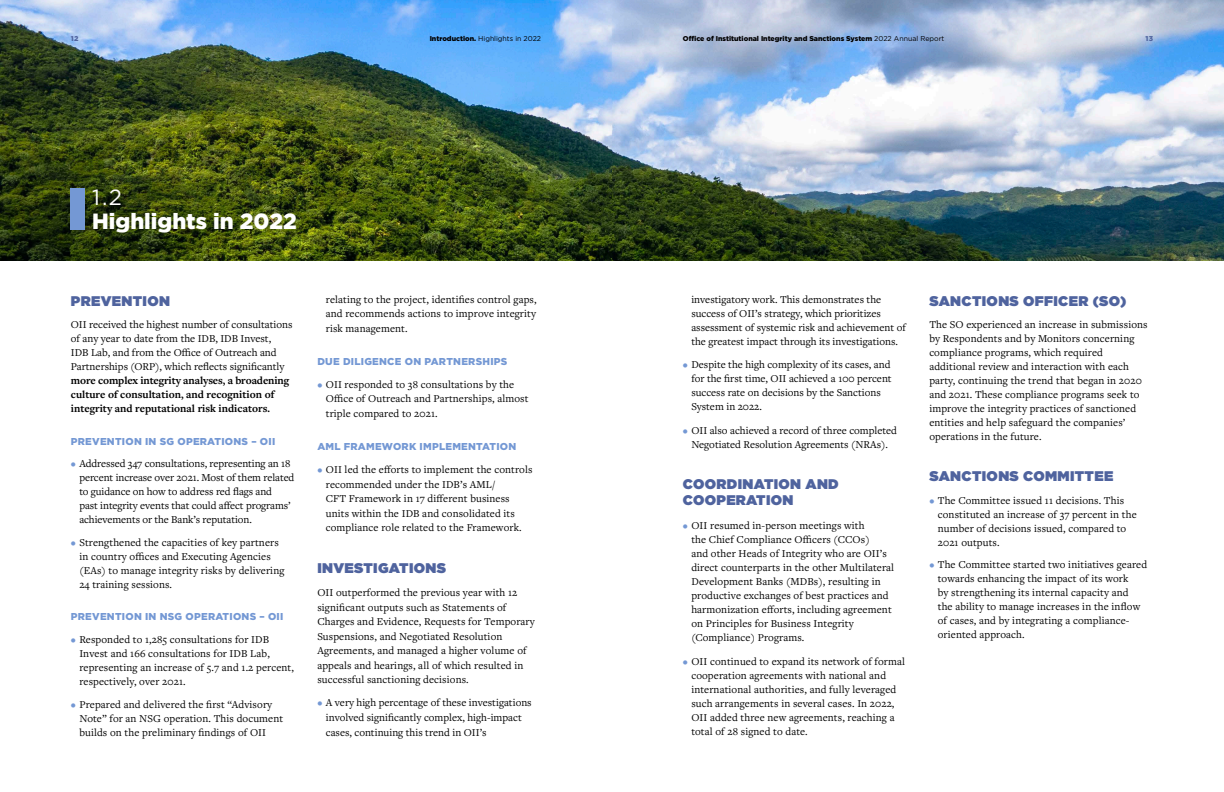
<style>
.page{position:relative;width:1224px;height:792px;background:#fff}
.page>*{position:absolute;margin:0;border:0;box-sizing:border-box;transform-origin:0 0}
.t1{font:900 22px/24px "Gotham";color:#fff}
.t2{font:900 14px/16px "Gotham";letter-spacing:.025em;color:#4f639e}
.t3{font:11px/14px "Freight Text Pro";letter-spacing:.01em;color:#000}
.t4{font:11px/14px "Freight Text Pro";letter-spacing:-.01em;color:#000}
.t5{font:900 10px "Gotham";letter-spacing:.025em;color:#7498d4}
.t6{font:900 7px "Gotham";color:#000}
.t7{font:7px "Gotham";color:#000}
.t8{font:900 7px "Gotham";color:#4f639e}
.s1{font-weight:900}
.s2{font-weight:400}
.s3{font-weight:700}
.s4{color:#7498d4}
</style>
<div class="page">
<img style="left:0;top:0;width:1224px;height:261px">
<div style="left:71px;top:188px;width:14px;height:42px;background:#7498d4"></div>
<p class="t8" style="left:71px;top:34px;width:9px">12</p>
<p class="t7" style="left:430px;top:34px;width:113px"><span class="s1">Introduction.</span> Highlights in 2022</p>
<p class="t6" style="left:683px;top:34px;width:263px">Office of Institutional Integrity and Sanctions System <span class="s2">2022 Annual Report</span></p>
<p class="t8" style="left:1145px;top:34px;width:9px">13</p>
<p class="t1" style="left:92px;top:185px;width:206px"><span class="s2">1.2<br></span>Highlights in 2022</p>
<p class="t2" style="left:71px;top:293px;width:101px">PREVENTION</p>
<p class="t3" style="left:71px;top:317px;width:223px">OII received the highest number of consultations of any year to date from the IDB, IDB Invest,<br>IDB Lab, and from the Office of Outreach and Partnerships (ORP), which reflects significantly <span class="s3">more complex integrity analyses, a broadening culture of consultation, and recognition of integrity and reputational risk indicators.</span></p>
<p class="t5" style="left:71px;top:435px;width:206px">PREVENTION IN SG OPERATIONS – OII</p>
<p class="t4" style="left:79px;top:456px;width:217px;text-indent:-9px"><span class="s4">•</span> Addressed 347 consultations, representing an 18 percent increase over 2021. Most of them related to guidance on how to address red flags and<br>past integrity events that could affect programs’ achievements or the Bank’s reputation.</p>
<p class="t3" style="left:79px;top:535px;width:207px;text-indent:-9px"><span class="s4">•</span> Strengthened the capacities of key partners in country offices and Executing Agencies (EAs) to manage integrity risks by delivering 24 training sessions.</p>
<p class="t5" style="left:71px;top:611px;width:214px">PREVENTION IN NSG OPERATIONS – OII</p>
<p class="t3" style="left:79px;top:632px;width:216px;text-indent:-9px"><span class="s4">•</span> Responded to 1,285 consultations for IDB Invest and 166 consultations for IDB Lab, representing an increase of 5.7 and 1.2 percent, respectively, over 2021.</p>
<p class="t3" style="left:79px;top:697px;width:205px;text-indent:-9px"><span class="s4">•</span> Prepared and delivered the first “Advisory<br>Note” for an NSG operation. This document builds on the preliminary findings of OII</p>
<p class="t3" style="left:326px;top:291px;width:212px;line-height:14.6px;text-align:justify">relating to the project, identifies control gaps, and recommends actions to improve integrity risk management.</p>
<p class="t5" style="left:317px;top:355px;width:192px">DUE DILIGENCE ON PARTNERSHIPS</p>
<p class="t3" style="left:326px;top:377px;width:204px;line-height:14.6px;text-indent:-9px"><span class="s4">•</span> OII responded to 38 consultations by the<br>Office of Outreach and Partnerships, almost triple compared to 2021.</p>
<p class="t5" style="left:317px;top:440px;width:200px">AML FRAMEWORK IMPLEMENTATION</p>
<p class="t3" style="left:326px;top:462px;width:208px;line-height:14.6px;text-indent:-9px"><span class="s4">•</span> OII led the efforts to implement the controls recommended under the IDB’s AML/<br>CFT Framework in 17 different business units within the IDB and consolidated its compliance role related to the Framework.</p>
<p class="t2" style="left:317px;top:560px;width:130px">INVESTIGATIONS</p>
<p class="t3" style="left:317px;top:585px;width:219px;line-height:14.6px">OII outperformed the previous year with 12 significant outputs such as Statements of Charges and Evidence, Requests for Temporary Suspensions, and Negotiated Resolution Agreements, and managed a higher volume of appeals and hearings, all of which resulted in successful sanctioning decisions.</p>
<p class="t3" style="left:326px;top:695px;width:207px;line-height:14.6px;text-indent:-9px"><span class="s4">•</span> A very high percentage of these investigations involved significantly complex, high-impact cases, continuing this trend in OII’s</p>
<p class="t3" style="left:691px;top:292px;width:216px">investigatory work. This demonstrates the success of OII’s strategy, which prioritizes assessment of systemic risk and achievement of the greatest impact through its investigations.</p>
<p class="t3" style="left:691px;top:358px;width:202px;text-indent:-9px"><span class="s4">•</span> Despite the high complexity of its cases, and for the first time, OII achieved a 100 percent success rate on decisions by the Sanctions System in 2022.</p>
<p class="t3" style="left:683px;top:423px;width:216px;text-align:center"><span class="s4">•</span> OII also achieved a record of three completed<br>Negotiated Resolution Agreements (NRAs).</p>
<p class="t2" style="left:683px;top:476px;width:157px">COORDINATION AND<br>COOPERATION</p>
<p class="t3" style="left:691px;top:518px;width:204px;text-indent:-9px"><span class="s4">•</span> OII resumed in-person meetings with<br>the Chief Compliance Officers (CCOs)<br>and other Heads of Integrity who are OII’s direct counterparts in the other Multilateral Development Banks (MDBs), resulting in productive exchanges of best practices and harmonization efforts, including agreement on Principles for Business Integrity (Compliance) Programs.</p>
<p class="t3" style="left:691px;top:654px;width:215px;text-indent:-9px"><span class="s4">•</span> OII continued to expand its network of formal cooperation agreements with national and international authorities, and fully leveraged such arrangements in several cases. In 2022, OII added three new agreements, reaching a total of 28 signed to date.</p>
<p class="t2" style="left:929px;top:293px;width:199px">SANCTIONS OFFICER (SO)</p>
<p class="t3" style="left:929px;top:317px;width:220px">The SO experienced an increase in submissions by Respondents and by Monitors concerning compliance programs, which required additional review and interaction with each party, continuing the trend that began in 2020 and 2021. These compliance programs seek to improve the integrity practices of sanctioned entities and help safeguard the companies’ operations in the future.</p>
<p class="t2" style="left:929px;top:468px;width:186px">SANCTIONS COMMITTEE</p>
<p class="t3" style="left:938px;top:493px;width:200px;text-indent:-9px"><span class="s4">•</span> The Committee issued 11 decisions. This constituted an increase of 37 percent in the number of decisions issued, compared to 2021 outputs.</p>
<p class="t3" style="left:938px;top:557px;width:211px;text-indent:-9px"><span class="s4">•</span> The Committee started two initiatives geared towards enhancing the impact of its work<br>by strengthening its internal capacity and<br>the ability to manage increases in the inflow of cases, and by integrating a compliance&shy;oriented approach.</p>
</div>
